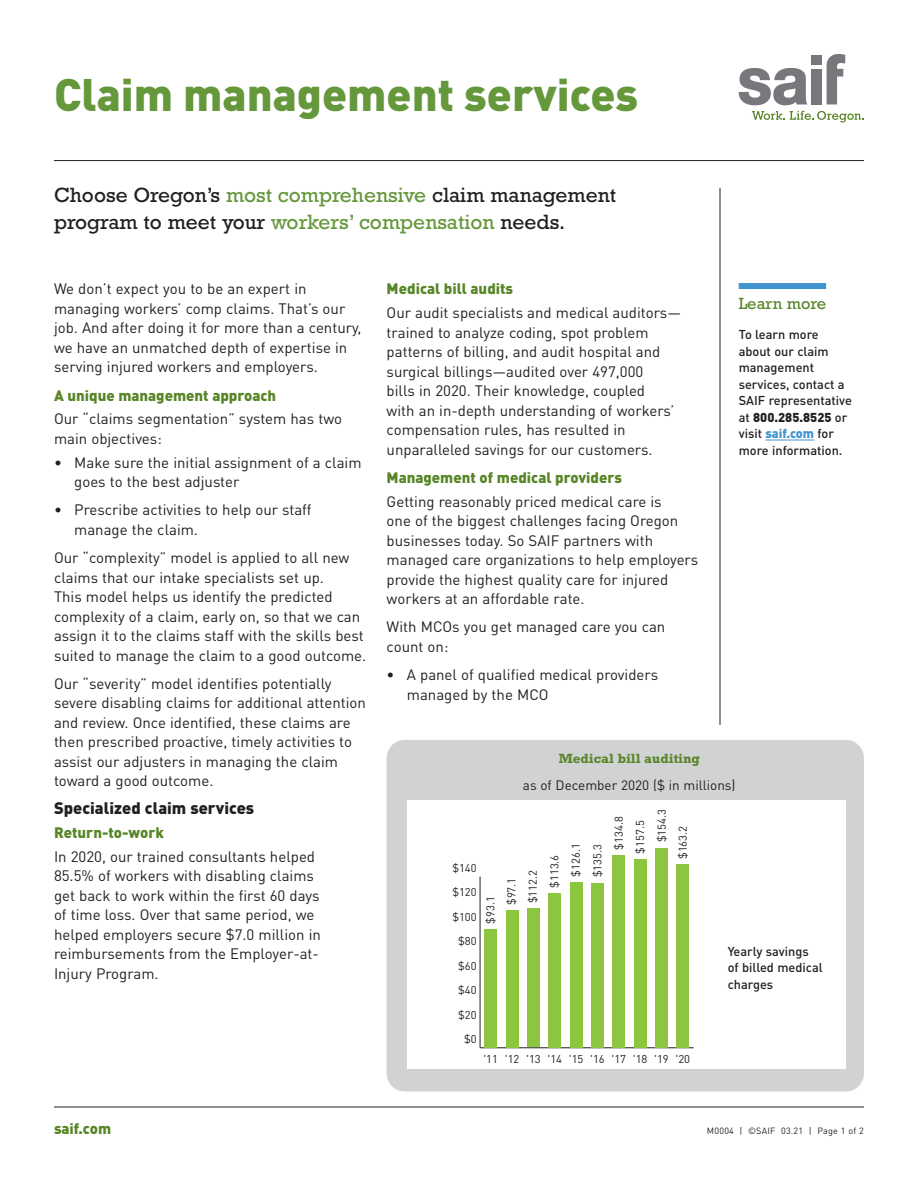
<style>
.page{position:relative;width:918px;height:1188px;background:#fff}
.page>*{position:absolute;margin:0;border:0;box-sizing:border-box;transform-origin:0 0}
.Heading{font:900 45px "DINOT";color:#65973b}
.Second_headline{font:21px/27px "Rockwell Std";color:#231f20}
.Subhead{font:900 16.5px "DINOT";color:#231f20}
.Sidebar_header{font:16.5px "Rockwell Std";color:#588527}
.Body_text{font:15px/19.5px "DINOT";color:#231f20}
.Subhead-2{font:900 15px "DINOT";color:#588527}
.Body_text-2{font:900 15px "DINOT";color:#588527}
.Chart_second_line{font:13.5px "DINOT";color:#231f20}
.Chart_title{font:700 13.5px "Rockwell Std";color:#588527}
.Sidebar{font:500 12.75px/16.5px "DINOT";color:#231f20}
.t1{font:11.25px/21.3px "DINOT";color:#231f20}
.Body_text-3{font:9px "DINOT";letter-spacing:.025em;color:#231f20}
.s1{color:#65973b}
.s2{font-weight:900}
.s3{font-weight:900;color:#4194d0}
</style>
<div class="page">
<hr style="left:54px;top:1107px;width:810px;height:1px;background:#231f20">
<div style="left:739px;top:283px;width:87px;height:6px;background:#4194d0"></div>
<hr style="left:766px;top:440px;width:48px;height:1px;background:#4194d0">
<hr style="left:54px;top:160px;width:810px;height:1px;background:#231f20">
<hr style="left:720px;top:188px;width:1px;height:537px;background:#231f20">
<div style="left:811px;top:69px;width:11px;height:35px;background:#76787b"></div>
<div style="left:811px;top:56px;width:11px;height:9px;background:#76787b"></div>
<svg style="left:739px;top:68px;width:69px;height:37px"></svg>
<svg style="left:827px;top:54px;width:18px;height:50px"></svg>
<svg style="left:752px;top:111px;width:112px;height:12px"></svg>
<div style="left:387px;top:740px;width:477px;height:351px;background:#d1d2d4;border-radius:18px"></div>
<div style="left:407px;top:801px;width:439px;height:268px;background:#fff"></div>
<hr style="left:480px;top:1047px;width:214px;height:1px;background:#231f20">
<hr style="left:480px;top:877px;width:1px;height:171px;background:#231f20">
<div style="left:484px;top:929px;width:13px;height:118px;background:#8bc63e"></div>
<div style="left:506px;top:910px;width:12px;height:137px;background:#8bc63e"></div>
<div style="left:527px;top:909px;width:13px;height:138px;background:#8bc63e"></div>
<div style="left:548px;top:893px;width:13px;height:154px;background:#8bc63e"></div>
<div style="left:570px;top:882px;width:13px;height:165px;background:#8bc63e"></div>
<div style="left:591px;top:883px;width:13px;height:164px;background:#8bc63e"></div>
<div style="left:612px;top:855px;width:13px;height:192px;background:#8bc63e"></div>
<div style="left:634px;top:859px;width:13px;height:188px;background:#8bc63e"></div>
<div style="left:655px;top:848px;width:13px;height:199px;background:#8bc63e"></div>
<div style="left:676px;top:864px;width:13px;height:183px;background:#8bc63e"></div>
<p class="Heading" style="left:54px;top:64px;width:586px">Claim management services</p>
<p class="Second_headline" style="left:54px;top:181px;width:564px">Choose Oregon’s <span class="s1">most comprehensive</span> claim management program to meet your <span class="s1">workers’ compensation</span> needs.</p>
<p class="Body_text" style="left:54px;top:279px;width:309px">We don’t expect you to be an expert in managing workers’ comp claims. That’s our job. And after doing it for more than a century, we have an unmatched depth of expertise in serving injured workers and employers.</p>
<p class="Subhead-2" style="left:54px;top:385px;width:224px">A unique management approach</p>
<p class="Body_text" style="left:54px;top:409px;width:290px">Our “claims segmentation” system has two main objectives:</p>
<p class="Body_text" style="left:74px;top:452px;width:289px;text-indent:-20px">• Make sure the initial assignment of a claim goes to the best adjuster</p>
<p class="Body_text" style="left:74px;top:500px;width:239px;text-indent:-20px">• Prescribe activities to help our staff manage the claim.</p>
<p class="Body_text" style="left:54px;top:547px;width:314px">Our “complexity” model is applied to all new claims that our intake specialists set up.<br>This model helps us identify the predicted complexity of a claim, early on, so that we can assign it to the claims staff with the skills best suited to manage the claim to a good outcome.</p>
<p class="Body_text" style="left:54px;top:673px;width:313px">Our “severity” model identifies potentially severe disabling claims for additional attention and review. Once identified, these claims are then prescribed proactive, timely activities to assist our adjusters in managing the claim toward a good outcome.</p>
<p class="Subhead" style="left:54px;top:797px;width:202px">Specialized claim services</p>
<p class="Subhead-2" style="left:54px;top:823px;width:112px">Return-to-work</p>
<p class="Body_text" style="left:54px;top:846px;width:268px">In 2020, our trained consultants helped 85.5% of workers with disabling claims get back to work within the first 60 days of time loss. Over that same period, we helped employers secure $7.0 million in reimbursements from the Employer-at-Injury Program.</p>
<p class="Subhead-2" style="left:387px;top:279px;width:128px">Medical bill audits</p>
<p class="Body_text" style="left:387px;top:303px;width:296px">Our audit specialists and medical auditors— trained to analyze coding, spot problem patterns of billing, and audit hospital and surgical billings—audited over 497,000<br>bills in 2020. Their knowledge, coupled<br>with an in-depth understanding of workers’ compensation rules, has resulted in unparalleled savings for our customers.</p>
<p class="Subhead-2" style="left:387px;top:467px;width:237px">Management of medical providers</p>
<p class="Body_text" style="left:387px;top:491px;width:313px">Getting reasonably priced medical care is<br>one of the biggest challenges facing Oregon businesses today. So SAIF partners with managed care organizations to help employers provide the highest quality care for injured workers at an affordable rate.</p>
<p class="Body_text" style="left:387px;top:617px;width:280px">With MCOs you get managed care you can count on:</p>
<p class="Body_text" style="left:407px;top:664px;width:253px;text-indent:-20px">• A panel of qualified medical providers managed by the MCO</p>
<p class="Sidebar_header" style="left:739px;top:294px;width:89px">Learn more</p>
<p class="Sidebar" style="left:739px;top:326px;width:115px">To learn more about our claim management services, contact a<br>SAIF representative at <span class="s2">800.285.8525</span> or visit <span class="s3">saif.com</span> for more information.</p>
<p class="t1" style="left:452px;top:857px;width:26px">$140</p>
<p class="t1" style="left:452px;top:881px;width:26px">$120</p>
<p class="t1" style="left:452px;top:906px;width:26px">$100</p>
<p class="t1" style="left:458px;top:930px;width:20px">$80</p>
<p class="t1" style="left:458px;top:955px;width:20px">$60</p>
<p class="t1" style="left:458px;top:979px;width:20px">$40</p>
<p class="t1" style="left:458px;top:1003px;width:20px">$20</p>
<p class="t1" style="left:464px;top:1028px;width:14px">$0</p>
<p class="Chart_title" style="left:559px;top:751px;width:143px">Medical bill auditing</p>
<p class="Chart_second_line" style="left:523px;top:776px;width:214px">as of December 2020 ($ in millions)</p>
<p class="t1" style="left:479px;top:905px;width:36px;text-indent:-18px;rotate:-90deg">$93.1 $97.1 $112.2</p>
<p class="t1" style="left:543px;top:888px;width:35px;rotate:-90deg">$113.6</p>
<p class="t1" style="left:565px;top:877px;width:35px;rotate:-90deg">$126.1</p>
<p class="t1" style="left:586px;top:877px;width:35px;rotate:-90deg">$135.3</p>
<p class="t1" style="left:608px;top:850px;width:35px;rotate:-90deg">$134.8</p>
<p class="t1" style="left:651px;top:859px;width:51px;text-indent:17px;rotate:-90deg">$154.3 $163.2</p>
<p class="t1" style="left:629px;top:854px;width:35px;rotate:-90deg">$157.5</p>
<p class="t1" style="left:483px;top:1048px;width:208px">'11 '12 '13 '14 '15 '16 '17 '18 '19 '20</p>
<p class="Sidebar" style="left:728px;top:942px;width:97px">Yearly savings of billed medical charges</p>
<p class="Body_text-2" style="left:54px;top:1118px;width:59px">saif.com</p>
<p class="Body_text-3" style="left:707px;top:1125px;width:159px">M0004 | ©SAIF 03.21 | Page 1 of 2</p>
</div>
